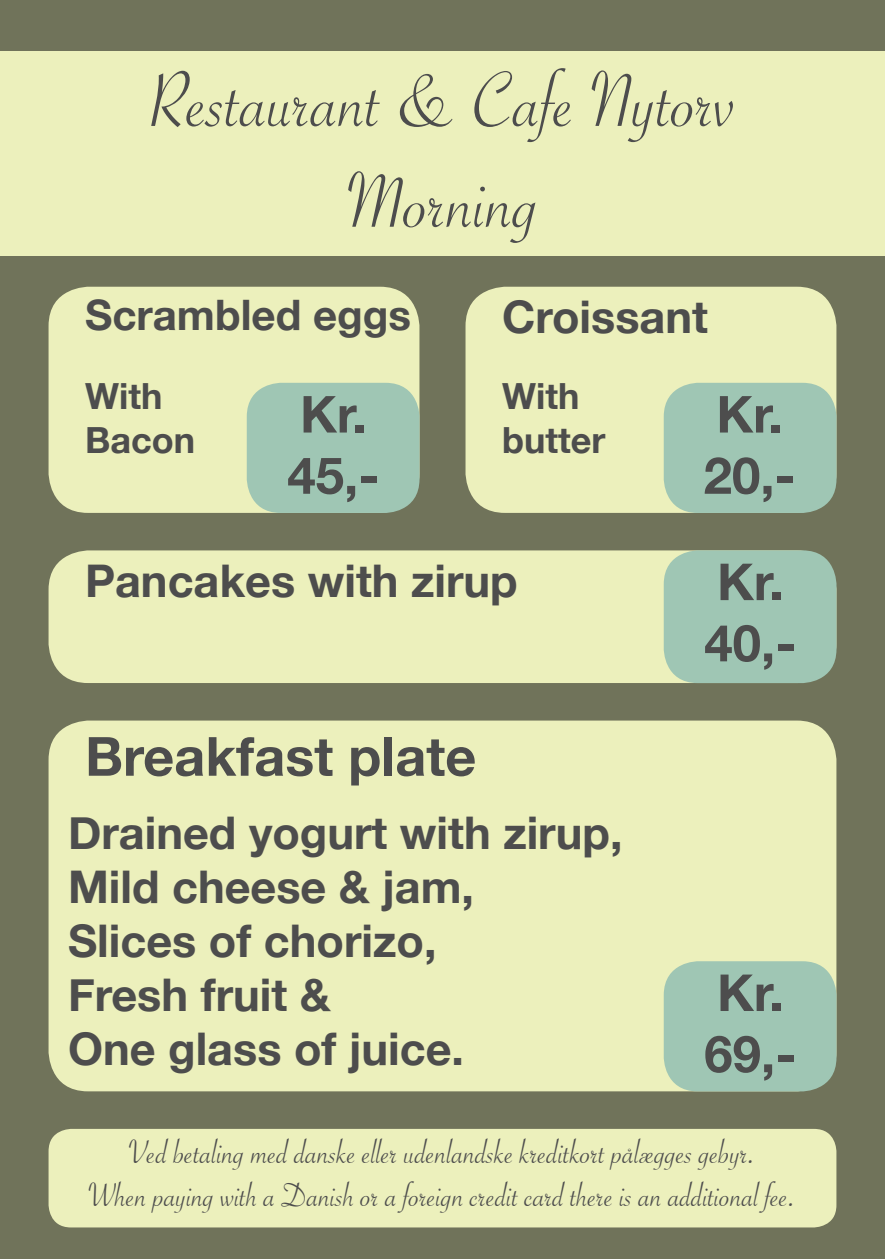
<style>
.page{position:relative;width:885px;height:1259px;background:#fff}
.page>*{position:absolute;margin:0;border:0;box-sizing:border-box;transform-origin:0 0}
.t1{font:84px/100.8px "Savoye Let Plain";color:#4d4d4d;text-align:center}
.t2{font:700 54px "Helvetica Neue";color:#4d4d4d}
.t3{font:700 51px "Helvetica Neue";color:#4d4d4d}
.t4{font:700 45px/54px "Helvetica Neue";color:#4d4d4d}
.t5{font:700 42px "Helvetica Neue";color:#4d4d4d}
.t6{font:36px/43.2px "Savoye Let Plain";color:#4d4d4d;text-align:center}
.t7{font:700 36px "Helvetica Neue";color:#4d4d4d}
</style>
<div class="page">
<div style="left:0;top:0;width:884px;height:1259px;background:#70735a"></div>
<div style="left:0;top:51px;width:884px;height:204px;background:#ecf0bc"></div>
<div style="left:46px;top:1126px;width:793px;height:104px;background:#ecf0bc;border-radius:26px"></div>
<div style="left:43px;top:1123px;width:799px;height:110px;border:6px solid #70735a;border-radius:26px"></div>
<div style="left:46px;top:717px;width:793px;height:377px;background:#ecf0bc;border-radius:43px"></div>
<div style="left:43px;top:714px;width:799px;height:383px;border:6px solid #70735a;border-radius:43px"></div>
<div style="left:663px;top:961px;width:173px;height:130px;background:#9fc6b4;border-radius:34px"></div>
<div style="left:46px;top:547px;width:793px;height:139px;background:#ecf0bc;border-radius:43px"></div>
<div style="left:43px;top:544px;width:799px;height:145px;border:6px solid #70735a;border-radius:43px"></div>
<div style="left:663px;top:550px;width:173px;height:133px;background:#9fc6b4;border-radius:34px"></div>
<div style="left:462px;top:284px;width:377px;height:232px;background:#ecf0bc;border-radius:43px"></div>
<div style="left:459px;top:281px;width:383px;height:238px;border:6px solid #70735a;border-radius:43px"></div>
<div style="left:663px;top:383px;width:173px;height:130px;background:#9fc6b4;border-radius:34px"></div>
<div style="left:46px;top:284px;width:376px;height:232px;background:#ecf0bc;border-radius:43px"></div>
<div style="left:43px;top:281px;width:382px;height:238px;border:6px solid #70735a;border-radius:43px"></div>
<div style="left:247px;top:383px;width:172px;height:130px;background:#9fc6b4;border-radius:34px"></div>
<h1 class="t1" style="left:148px;top:51px;width:589px">Restaurant &amp; Cafe Nytorv<br>Morning</h1>
<p class="t5" style="left:85px;top:282px;width:327px">Scrambled eggs</p>
<p class="t7" style="left:85px;top:368px;width:79px">With</p>
<p class="t7" style="left:85px;top:411px;width:112px">Bacon</p>
<p class="t3" style="left:300px;top:374px;width:68px">Kr.</p>
<p class="t3" style="left:287px;top:435px;width:93px">45,-</p>
<p class="t4" style="left:502px;top:291px;width:207px">Croissant</p>
<p class="t7" style="left:502px;top:368px;width:79px">With</p>
<p class="t7" style="left:502px;top:411px;width:105px">butter</p>
<p class="t3" style="left:716px;top:374px;width:68px">Kr.</p>
<p class="t3" style="left:703px;top:435px;width:93px">20,-</p>
<p class="t4" style="left:85px;top:555px;width:434px">Pancakes with zirup</p>
<p class="t2" style="left:85px;top:714px;width:392px">Breakfast plate</p>
<p class="t4" style="left:68px;top:807px;width:556px">Drained yogurt with zirup,<br>Mild cheese &amp; jam,<br>Slices of chorizo,<br>Fresh fruit &amp;<br>One glass of juice.</p>
<p class="t3" style="left:717px;top:542px;width:68px">Kr.</p>
<p class="t3" style="left:704px;top:603px;width:93px">40,-</p>
<p class="t3" style="left:717px;top:952px;width:68px">Kr.</p>
<p class="t3" style="left:704px;top:1014px;width:93px">69,-</p>
<p class="t6" style="left:88px;top:1130px;width:710px">Ved betaling med danske eller udenlandske kreditkort pålægges gebyr.<br>When paying with a Danish or a foreign credit card there is an additional fee.</p>
</div>
